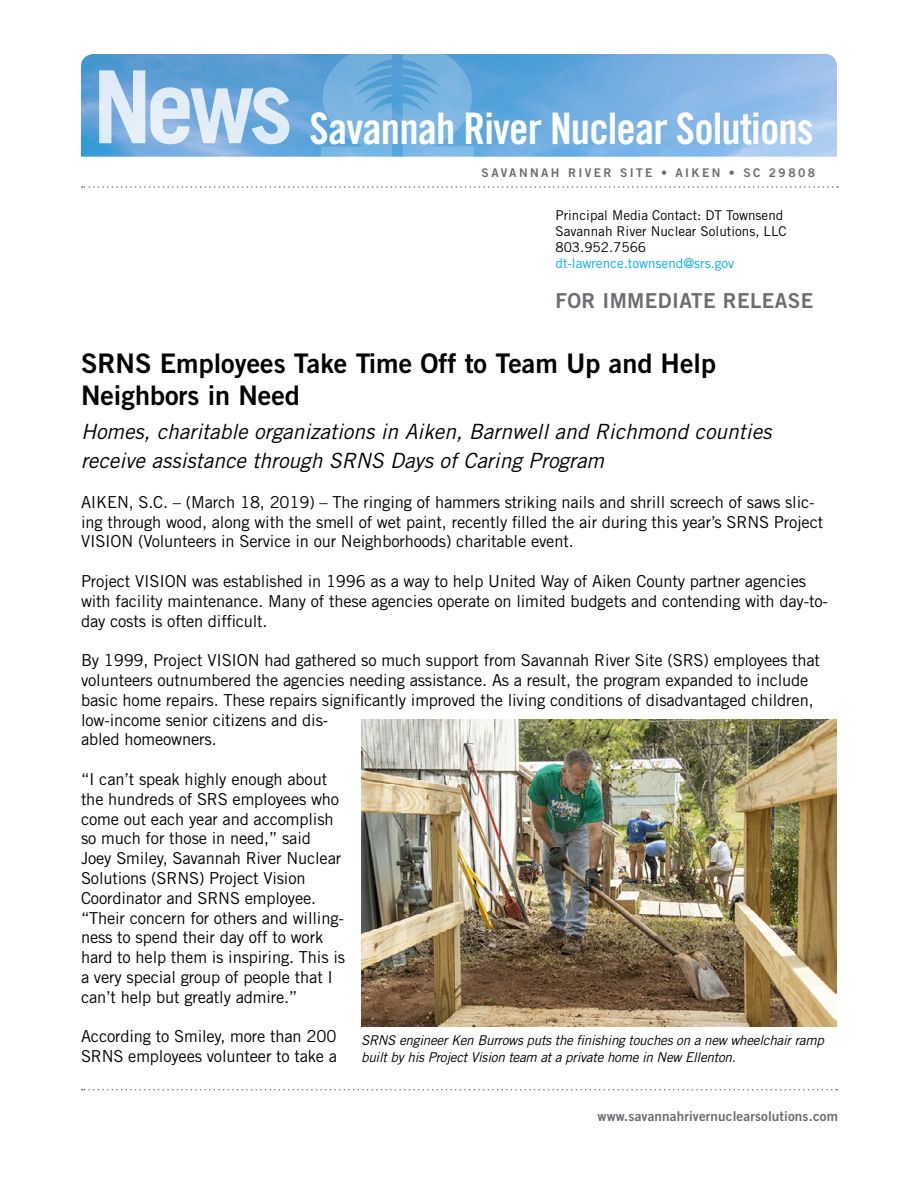
<style>
.page{position:relative;width:918px;height:1188px;background:#fff}
.page>*{position:absolute;margin:0;border:0;box-sizing:border-box;transform-origin:0 0}
.t1{font:43.5px "Trade Gothic LT Std Bd Cn 20";letter-spacing:-.02em;color:#fff}
.t2{font:27px/32.4px "Trade Gothic LT Std Bd 2";color:#000}
.t3{font:italic 21px/28.8px "Trade Gothic LT Std";color:#000}
.t4{font:20.7px "Trade Gothic LT Std Bd 2";letter-spacing:.02em;color:#6d6e71}
.t5{font:16.5px/19.8px "Trade Gothic LT Std";letter-spacing:-.01em;color:#000}
.t6{font:italic 13.5px/16.2px "Trade Gothic LT Std";letter-spacing:-.02em;color:#000}
.t7{font:13.5px/16.2px "Trade Gothic LT Std";color:#000}
.t8{font:13.5px "Trade Gothic LT Std Bd 2";letter-spacing:.01em;color:#6d6e71}
.t9{font:13.5px "Trade Gothic LT Std";color:#00aeef}
.t10{font:12px "Trade Gothic LT Std Bd 2";letter-spacing:.2em;color:#6d6e71}
</style>
<div class="page">
<img style="left:81px;top:54px;width:756px;height:103px">
<svg style="left:321px;top:54px;width:71px;height:103px;background:#6eaedd"></svg>
<svg style="left:403px;top:54px;width:71px;height:103px;background:#71b0df"></svg>
<svg style="left:99px;top:70px;width:190px;height:74px;background:#a7c9e8"></svg>
<svg style="left:82px;top:1089px;width:755px;height:1px"></svg>
<svg style="left:82px;top:186px;width:756px;height:2px"></svg>
<img style="left:361px;top:720px;width:476px;height:307px">
<h1 class="t1" style="left:310px;top:102px;width:506px">Savannah River Nuclear Solutions</h1>
<p class="t10" style="left:482px;top:165px;width:335px">SAVANNAH RIVER SITE • AIKEN • SC 29808</p>
<p class="t7" style="left:555px;top:207px;width:233px">Principal Media Contact: DT Townsend<br>Savannah River Nuclear Solutions, LLC<br>803.952.7566</p>
<p class="t9" style="left:555px;top:255px;width:180px">dt-lawrence.townsend@srs.gov</p>
<p class="t4" style="left:555px;top:288px;width:260px">FOR IMMEDIATE RELEASE</p>
<h2 class="t2" style="left:81px;top:346px;width:637px">SRNS Employees Take Time Off to Team Up and Help<br>Neighbors in Need</h2>
<p class="t3" style="left:81px;top:418px;width:692px">Homes, charitable organizations in Aiken, Barnwell and Richmond counties receive assistance through SRNS Days of Caring Program</p>
<p class="t5" style="left:81px;top:492px;width:744px">AIKEN, S.C. – (March 18, 2019) – The ringing of hammers striking nails and shrill screech of saws slic&shy;ing through wood, along with the smell of wet paint, recently filled the air during this year’s SRNS Project<br>VISION (Volunteers in Service in our Neighborhoods) charitable event.</p>
<p class="t5" style="left:81px;top:571px;width:748px">Project VISION was established in 1996 as a way to help United Way of Aiken County partner agencies with facility maintenance. Many of these agencies operate on limited budgets and contending with day-to&shy;day costs is often difficult.</p>
<p class="t5" style="left:81px;top:650px;width:741px">By 1999, Project VISION had gathered so much support from Savannah River Site (SRS) employees that volunteers outnumbered the agencies needing assistance. As a result, the program expanded to include basic home repairs. These repairs significantly improved the living conditions of disadvantaged children, low-income senior citizens and dis-<br>abled homeowners.</p>
<p class="t5" style="left:81px;top:769px;width:266px">“I can’t speak highly enough about the hundreds of SRS employees who come out each year and accomplish so much for those in need,” said Joey Smiley, Savannah River Nuclear Solutions (SRNS) Project Vision Coordinator and SRNS employee. “Their concern for others and willing&shy;ness to spend their day off to work hard to help them is inspiring. This is a very special group of people that I can’t help but greatly admire.”</p>
<p class="t5" style="left:81px;top:1026px;width:258px">According to Smiley, more than 200<br>SRNS employees volunteer to take a</p>
<p class="t6" style="left:361px;top:1033px;width:464px">SRNS engineer Ken Burrows puts the finishing touches on a new wheelchair ramp built by his Project Vision team at a private home in New Ellenton.</p>
<p class="t8" style="left:598px;top:1107px;width:242px">www.savannahrivernuclearsolutions.com</p>
</div>
